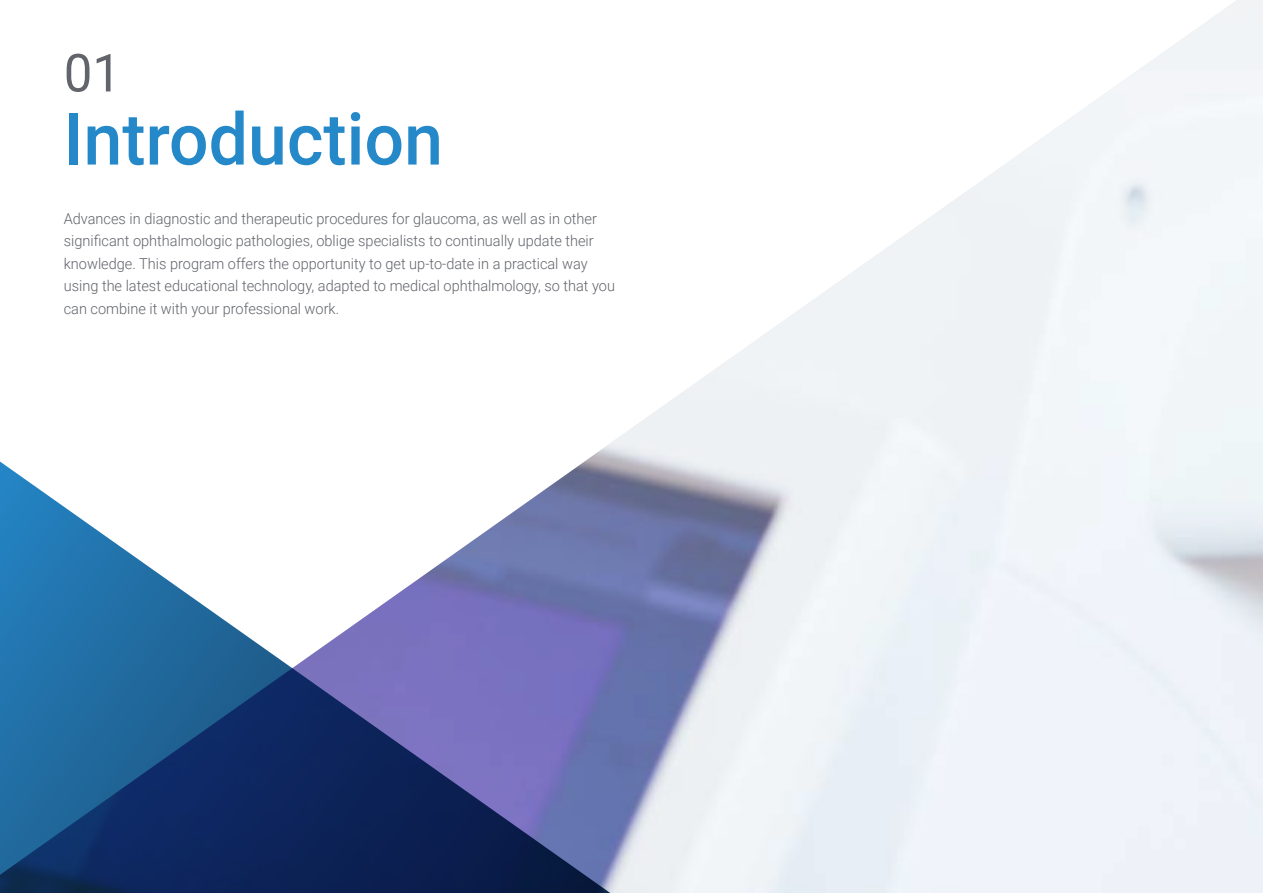
<style>
.page{position:relative;width:1263px;height:893px;background:#fff}
.page>*{position:absolute;margin:0;border:0;box-sizing:border-box;transform-origin:0 0}
.t1{font:500 72px "Roboto";color:#2488c9}
.t2{font:52.5px "Roboto";color:#61646a}
.t3{font:300 15px/22.5px "Roboto";color:#61646a}
</style>
<div class="page">
<img style="left:607px;top:0;width:656px;height:893px">
<svg style="left:0;top:446px;width:640px;height:447px"></svg>
<h2 class="t2" style="left:64px;top:36px;width:59px">01</h2>
<h1 class="t1" style="left:64px;top:89px;width:381px">Introduction</h1>
<p class="t3" style="left:64px;top:207px;width:553px">Advances in diagnostic and therapeutic procedures for glaucoma, as well as in other significant ophthalmologic pathologies, oblige specialists to continually update their knowledge. This program offers the opportunity to get up-to-date in a practical way using the latest educational technology, adapted to medical ophthalmology, so that you can combine it with your professional work.</p>
</div>
